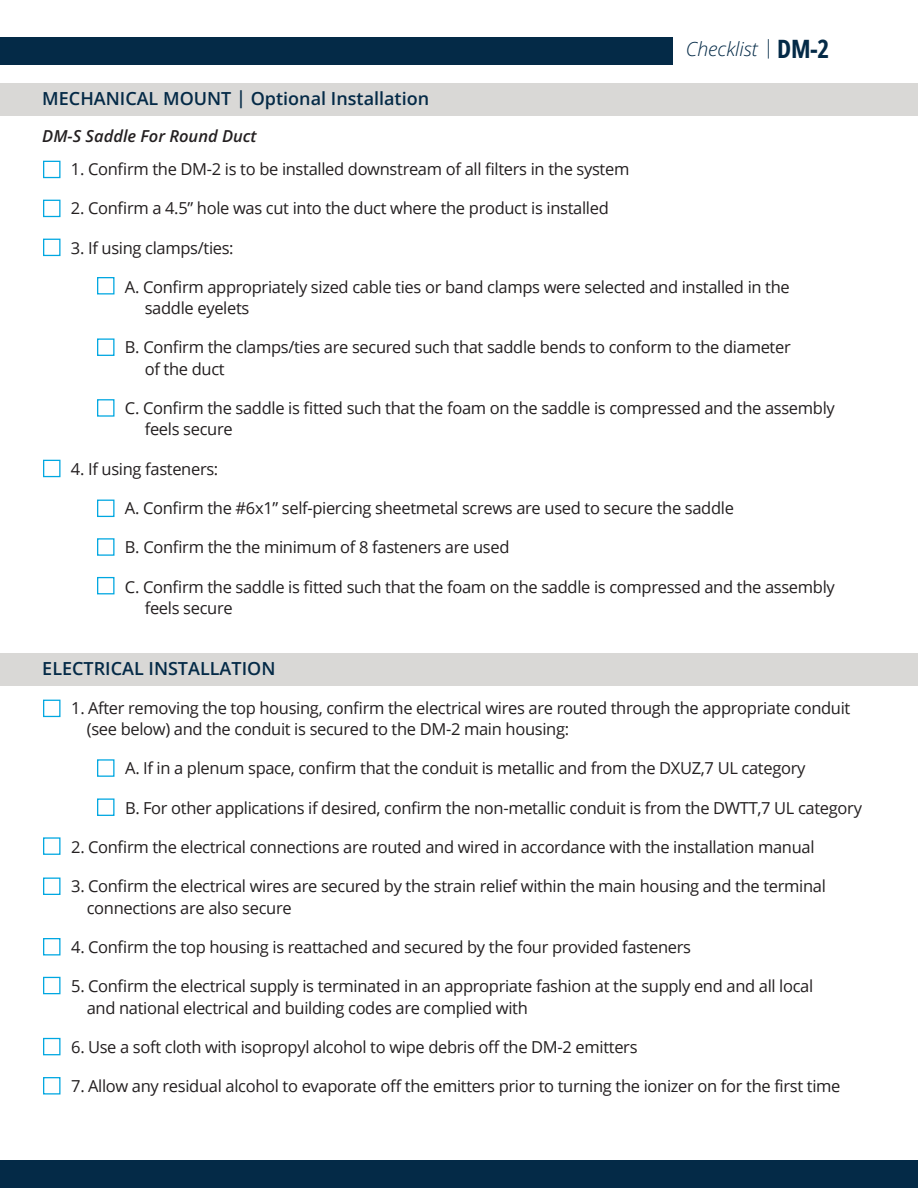
<style>
.page{position:relative;width:918px;height:1188px;background:#fff}
.page>*{position:absolute;margin:0;border:0;box-sizing:border-box;transform-origin:0 0}
.t1{font:italic 300 19.5px "Open Sans";letter-spacing:-.005em;color:#042a47}
.t2{font:600 18px "Open Sans";color:#042a47}
.t3{font:16.5px/21.3px "Open Sans";letter-spacing:-.02em;color:#231f20}
.t4{font:italic 600 16.5px "Open Sans";color:#231f20}
.s1{font-family:"Open Sans Condensed";font-weight:700;font-style:normal;font-size:25.35px}
</style>
<div class="page">
<div style="left:0;top:1161px;width:918px;height:27px;background:#042a47"></div>
<div style="left:43px;top:239px;width:18px;height:17px;border:1px solid #00a7e1"></div>
<div style="left:97px;top:277px;width:18px;height:17px;border:1px solid #00a7e1"></div>
<div style="left:97px;top:338px;width:18px;height:18px;border:1px solid #00a7e1"></div>
<div style="left:97px;top:399px;width:18px;height:18px;border:1px solid #00a7e1"></div>
<div style="left:43px;top:460px;width:18px;height:17px;border:1px solid #00a7e1"></div>
<div style="left:97px;top:500px;width:18px;height:17px;border:1px solid #00a7e1"></div>
<div style="left:97px;top:538px;width:18px;height:18px;border:1px solid #00a7e1"></div>
<div style="left:97px;top:577px;width:18px;height:17px;border:1px solid #00a7e1"></div>
<div style="left:0;top:653px;width:918px;height:33px;background:#d9d8d6"></div>
<div style="left:97px;top:759px;width:18px;height:18px;border:1px solid #00a7e1"></div>
<div style="left:97px;top:798px;width:18px;height:18px;border:1px solid #00a7e1"></div>
<div style="left:43px;top:700px;width:18px;height:17px;border:1px solid #00a7e1"></div>
<div style="left:43px;top:837px;width:18px;height:18px;border:1px solid #00a7e1"></div>
<div style="left:43px;top:878px;width:18px;height:17px;border:1px solid #00a7e1"></div>
<div style="left:43px;top:938px;width:18px;height:17px;border:1px solid #00a7e1"></div>
<div style="left:43px;top:977px;width:18px;height:17px;border:1px solid #00a7e1"></div>
<div style="left:43px;top:1038px;width:18px;height:17px;border:1px solid #00a7e1"></div>
<div style="left:43px;top:1077px;width:18px;height:18px;border:1px solid #00a7e1"></div>
<div style="left:0;top:83px;width:917px;height:33px;background:#d9d8d6"></div>
<div style="left:43px;top:161px;width:18px;height:17px;border:1px solid #00a7e1"></div>
<div style="left:43px;top:200px;width:18px;height:17px;border:1px solid #00a7e1"></div>
<div style="left:0;top:37px;width:672px;height:27px;background:#042a47"></div>
<p class="t2" style="left:42px;top:86px;width:388px">MECHANICAL MOUNT | Optional Installation</p>
<p class="t4" style="left:42px;top:125px;width:216px">DM-S Saddle For Round Duct</p>
<p class="t1" style="left:686px;top:35px;width:145px">Checklist | <span class="s1">DM-2</span></p>
<p class="t3" style="left:71px;top:158px;width:560px">1. Confirm the DM-2 is to be installed downstream of all filters in the system</p>
<p class="t3" style="left:71px;top:197px;width:539px">2. Confirm a 4.5” hole was cut into the duct where the product is installed</p>
<p class="t3" style="left:71px;top:236px;width:164px">3. If using clamps/ties:</p>
<p class="t3" style="left:145px;top:276px;width:647px;text-indent:-20px">A. Confirm appropriately sized cable ties or band clamps were selected and installed in the saddle eyelets</p>
<p class="t3" style="left:145px;top:336px;width:647px;text-indent:-20px">B. Confirm the clamps/ties are secured such that saddle bends to conform to the diameter of the duct</p>
<p class="t3" style="left:145px;top:397px;width:692px;text-indent:-20px">C. Confirm the saddle is fitted such that the foam on the saddle is compressed and the assembly feels secure</p>
<p class="t3" style="left:71px;top:458px;width:149px">4. If using fasteners:</p>
<p class="t3" style="left:125px;top:497px;width:610px">A. Confirm the #6x1” self-piercing sheetmetal screws are used to secure the saddle</p>
<p class="t3" style="left:125px;top:536px;width:386px">B. Confirm the the minimum of 8 fasteners are used</p>
<p class="t3" style="left:145px;top:575px;width:692px;text-indent:-20px">C. Confirm the saddle is fitted such that the foam on the saddle is compressed and the assembly feels secure</p>
<p class="t2" style="left:42px;top:657px;width:235px">ELECTRICAL INSTALLATION</p>
<p class="t3" style="left:87px;top:697px;width:765px;text-indent:-16px">1. After removing the top housing, confirm the electrical wires are routed through the appropriate conduit (see below) and the conduit is secured to the DM-2 main housing:</p>
<p class="t3" style="left:125px;top:757px;width:682px">A. If in a plenum space, confirm that the conduit is metallic and from the DXUZ,7 UL category</p>
<p class="t3" style="left:125px;top:797px;width:738px">B. For other applications if desired, confirm the non-metallic conduit is from the DWTT,7 UL category</p>
<p class="t3" style="left:71px;top:836px;width:745px">2. Confirm the electrical connections are routed and wired in accordance with the installation manual</p>
<p class="t3" style="left:87px;top:875px;width:741px;text-indent:-16px">3. Confirm the electrical wires are secured by the strain relief within the main housing and the terminal connections are also secure</p>
<p class="t3" style="left:71px;top:936px;width:621px">4. Confirm the top housing is reattached and secured by the four provided fasteners</p>
<p class="t3" style="left:87px;top:975px;width:728px;text-indent:-16px">5. Confirm the electrical supply is terminated in an appropriate fashion at the supply end and all local and national electrical and building codes are complied with</p>
<p class="t3" style="left:71px;top:1036px;width:568px">6. Use a soft cloth with isopropyl alcohol to wipe debris off the DM-2 emitters</p>
<p class="t3" style="left:71px;top:1075px;width:771px">7. Allow any residual alcohol to evaporate off the emitters prior to turning the ionizer on for the first time</p>
</div>
